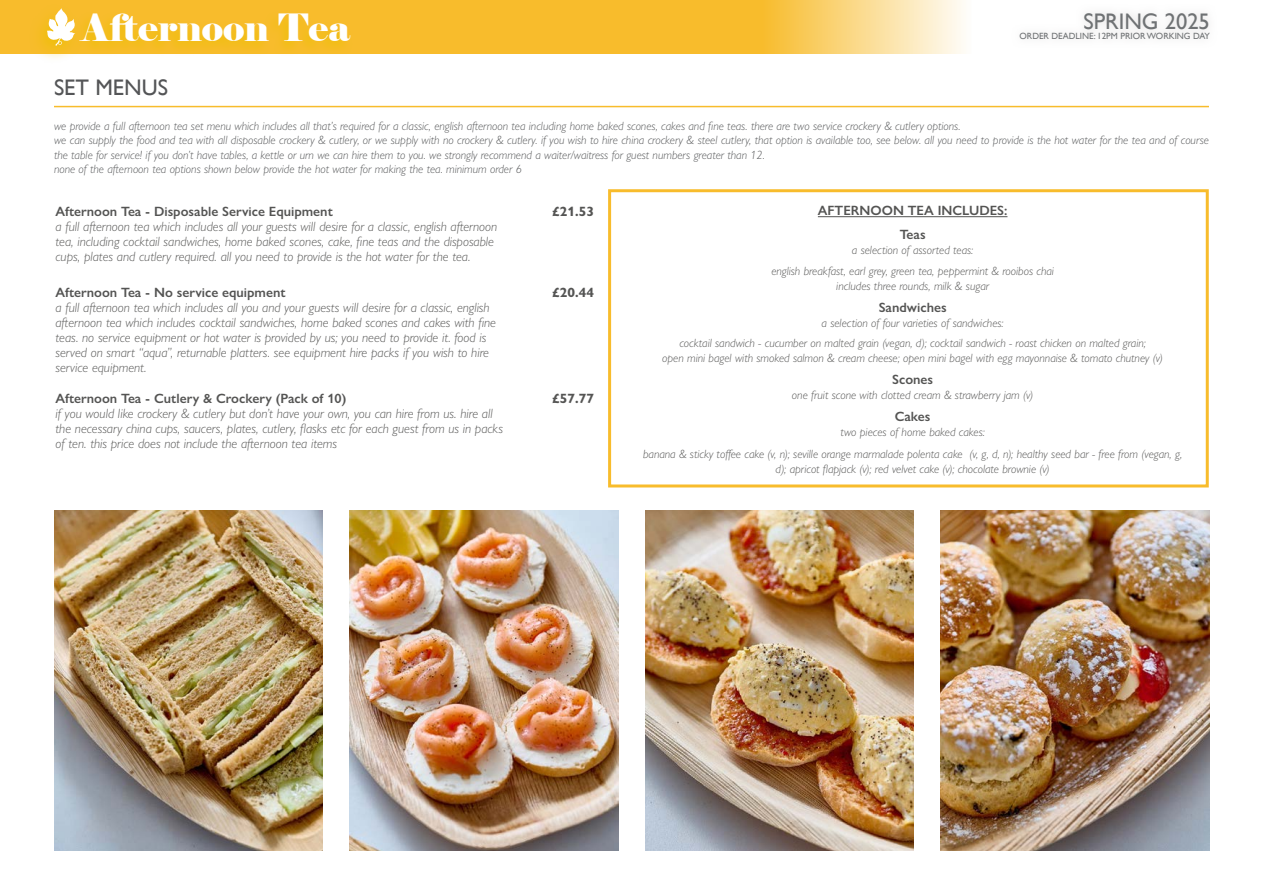
<style>
.page{position:relative;width:1263px;height:893px;background:#fff}
.page>*{position:absolute;margin:0;border:0;box-sizing:border-box;transform-origin:0 0}
.WHITE_SUB_BIG_TITLE{font:37.5px "Elephant";color:#fff}
.t1{font:22.5px "Gill Sans";color:#6f7274}
.t2{font:22.5px "Gill Sans";color:#545557}
.NEW_tag{font:italic 300 13.5px/15px "Gill Sans Nova";color:#545453}
.NEW_tag-2{font:600 13.5px "Gill Sans Nova";color:#545453}
.NEW_tag-3{font:700 13.5px "Gill Sans Nova";color:#545453}
.Menu_notes_-_under_yellow_line{font:italic 300 12px/14.4px "Gill Sans Nova";color:#545557}
.NEW_tag-4{font:italic 300 12px/15px "Gill Sans Nova";color:#545453;text-align:center}
.t3{font:9px "Gill Sans";color:#6f7274}
.s1{font-weight:600;font-style:normal}
</style>
<div class="page">
<svg style="left:0;top:0;width:963px;height:54px;fill:#f8bc2c"></svg>
<div style="left:1011px;top:5px;width:207px;height:43px;background:#fafafa"></div>
<div style="left:28px;top:3px;width:55px;height:62px;background:#ecc000;opacity:.8"></div>
<svg style="left:47px;top:8px;width:29px;height:38px"></svg>
<div style="left:67px;top:11px;width:286px;height:45px;background:#ecc000;opacity:.66"></div>
<hr style="left:54px;top:106px;width:1155px;height:1px;background:#f8bc2c">
<div style="left:608px;top:189px;width:601px;height:298px;border:3px solid #f8bc2c"></div>
<hr style="left:818px;top:216px;width:189px;height:1px;background:#545453">
<img style="left:941px;top:511px;width:268px;height:340px">
<img style="left:645px;top:511px;width:269px;height:340px">
<img style="left:54px;top:511px;width:268px;height:340px">
<img style="left:350px;top:511px;width:268px;height:340px">
<p class="WHITE_SUB_BIG_TITLE" style="left:82px;top:4px;width:270px">Afternoon Tea</p>
<p class="t2" style="left:54px;top:74px;width:116px">SET MENUS</p>
<h2 class="t1" style="left:1083px;top:8px;width:128px">SPRING 2025</h2>
<p class="t3" style="left:1019px;top:31px;width:192px">ORDER DEADLINE: 12PM PRIOR WORKING DAY</p>
<p class="Menu_notes_-_under_yellow_line" style="left:54px;top:118px;width:908px">we provide a full afternoon tea set menu which includes all that’s required for a classic, english afternoon tea including home baked scones, cakes and fine teas. there are two service crockery &amp; cutlery options.</p>
<p class="Menu_notes_-_under_yellow_line" style="left:54px;top:133px;width:1156px">we can supply the food and tea with all disposable crockery &amp; cutlery, or we supply with no crockery &amp; cutlery. if you wish to hire china crockery &amp; steel cutlery, that option is available too, see below. all you need to provide is the hot water for the tea and of course the table for service! if you don’t have tables, a kettle or urn we can hire them to you. we strongly recommend a waiter/waitress for guest numbers greater than 12.</p>
<p class="Menu_notes_-_under_yellow_line" style="left:54px;top:161px;width:469px">none of the afternoon tea options shown below provide the hot water for making the tea. minimum order 6</p>
<p class="NEW_tag" style="left:56px;top:204px;width:443px"><span class="s1">Afternoon Tea - Disposable Service Equipment<br></span>a full afternoon tea which includes all your guests will desire for a classic, english afternoon tea, including cocktail sandwiches, home baked scones, cake, fine teas and the disposable cups, plates and cutlery required. all you need to provide is the hot water for the tea.</p>
<p class="NEW_tag-3" style="left:552px;top:203px;width:43px">£21.53</p>
<p class="NEW_tag" style="left:56px;top:285px;width:442px"><span class="s1">Afternoon Tea - No service equipment<br></span>a full afternoon tea which includes all you and your guests will desire for a classic, english afternoon tea which includes cocktail sandwiches, home baked scones and cakes with fine teas. no service equipment or hot water is provided by us; you need to provide it. food is served on smart “aqua”, returnable platters. see equipment hire packs if you wish to hire service equipment.</p>
<p class="NEW_tag-3" style="left:552px;top:284px;width:43px">£20.44</p>
<p class="NEW_tag" style="left:56px;top:391px;width:449px"><span class="s1">Afternoon Tea - Cutlery &amp; Crockery (Pack of 10)<br></span>if you would like crockery &amp; cutlery but don’t have your own, you can hire from us. hire all the necessary china cups, saucers, plates, cutlery, flasks etc for each guest from us in packs of ten. this price does not include the afternoon tea items</p>
<p class="NEW_tag-3" style="left:552px;top:390px;width:43px">£57.77</p>
<p class="NEW_tag-2" style="left:818px;top:202px;width:191px">AFTERNOON TEA INCLUDES:</p>
<p class="NEW_tag-2" style="left:900px;top:226px;width:27px">Teas</p>
<p class="NEW_tag-4" style="left:852px;top:242px;width:123px">a selection of assorted teas:</p>
<p class="NEW_tag-4" style="left:771px;top:263px;width:284px">english breakfast, earl grey, green tea, peppermint &amp; rooibos chai includes three rounds, milk &amp; sugar</p>
<p class="NEW_tag-2" style="left:879px;top:299px;width:70px">Sandwiches</p>
<p class="NEW_tag-4" style="left:822px;top:315px;width:184px">a selection of four varieties of sandwiches:</p>
<p class="NEW_tag-4" style="left:662px;top:336px;width:502px">cocktail sandwich - cucumber on malted grain (vegan, d); cocktail sandwich - roast chicken on malted grain;<br>open mini bagel with smoked salmon &amp; cream cheese; open mini bagel with egg mayonnaise &amp; tomato chutney (v)</p>
<p class="NEW_tag-2" style="left:892px;top:371px;width:42px">Scones</p>
<p class="NEW_tag-4" style="left:792px;top:387px;width:243px">one fruit scone with clotted cream &amp; strawberry jam (v)</p>
<p class="NEW_tag-2" style="left:895px;top:408px;width:37px">Cakes</p>
<p class="NEW_tag-4" style="left:840px;top:424px;width:146px">two pieces of home baked cakes:</p>
<p class="NEW_tag-4" style="left:643px;top:446px;width:541px">banana &amp; sticky toffee cake (v, n); seville orange marmalade polenta cake (v, g, d, n); healthy seed bar - free from (vegan, g, d); apricot flapjack (v); red velvet cake (v); chocolate brownie (v)</p>
</div>
